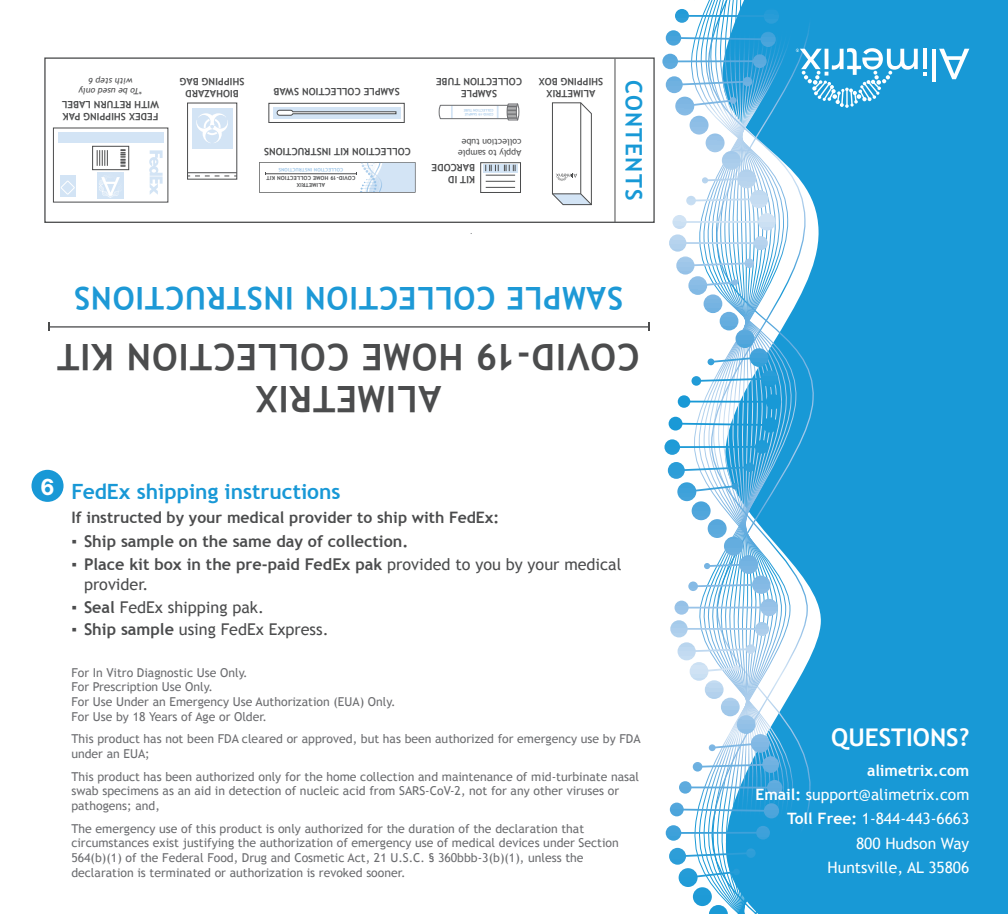
<style>
.page{position:relative;width:1008px;height:914px;background:#fff}
.page>*{position:absolute;margin:0;border:0;box-sizing:border-box;transform-origin:0 0}
.t1{font:700 36.57px/41.8px "Trebuchet MS";letter-spacing:.025em;color:#4b4c4d;text-align:center}
.t2{font:700 31.32px "Trebuchet MS";letter-spacing:.025em;color:#1d99d6}
.t3{font:700 24.32px "Trebuchet MS";color:#fff}
.t4{font:700 22.75px "Calvert MT Std";color:#fff}
.t5{font:700 22.57px "Trebuchet MS";letter-spacing:.05em;color:#1899d6}
.steps{font:700 21px "Trebuchet MS";color:#1898d6}
.t6{font:16.1px/19.4px "Trebuchet MS";color:#4b4c4d}
.t7{font:700 16.1px "Trebuchet MS";color:#4b4c4d}
.basic{font:700 15.75px "Trebuchet MS";color:#4b4c4d}
.t8{font:15.58px/24.3px "Trebuchet MS";color:#fff;text-align:right}
.fine_print__s{font:12.25px/14.7px "Trebuchet MS";color:#6c6d70}
.t9{font:700 9.97px/12.1px "Trebuchet MS";color:#4b4c4d;text-align:center}
.t10{font:8.75px/10.5px "Trebuchet MS";color:#4b4c4d}
.t11{font:italic 8.75px/10.5px "Trebuchet MS";color:#4b4c4d;text-align:center}
.t12{font:700 5.6px/6.3px "Trebuchet MS";letter-spacing:.025em;color:#4b4c4d;text-align:center}
.t13{font:700 4.73px "Trebuchet MS";letter-spacing:.025em;color:#97c2e7}
.t14{font:700 3.5px/4.2px "Trebuchet MS";color:#a7caea}
.s1{font-weight:400}
.s2{font-weight:700}
</style>
<div class="page">
<div style="left:823px;top:0;width:185px;height:914px;background:#1899d6"></div>
<div style="left:817px;top:0;width:6px;height:914px;background:#1899d6"></div>
<svg style="left:772px;top:0;width:45px;height:914px"></svg>
<div style="left:762px;top:756px;width:17px;height:16px;background:#71b2e1;border-radius:8px"></div>
<div style="left:767px;top:780px;width:15px;height:15px;background:#5eabde;border-radius:8px"></div>
<div style="left:764px;top:803px;width:15px;height:15px;background:#4da5db;border-radius:8px"></div>
<svg style="left:666px;top:825px;width:15px;height:15px"></svg>
<div style="left:764px;top:8px;width:15px;height:16px;background:#289cd7;border-radius:8px"></div>
<svg style="left:761px;top:32px;width:15px;height:15px"></svg>
<svg style="left:758px;top:213px;width:18px;height:17px"></svg>
<svg style="left:666px;top:76px;width:17px;height:17px"></svg>
<svg style="left:662px;top:54px;width:16px;height:15px"></svg>
<svg style="left:666px;top:30px;width:15px;height:16px"></svg>
<div style="left:761px;top:370px;width:17px;height:17px;background:#249cd7;border-radius:8px"></div>
<div style="left:766px;top:394px;width:15px;height:15px;background:#1899d6;border-radius:8px"></div>
<div style="left:763px;top:417px;width:15px;height:15px;background:#1999d6;border-radius:8px"></div>
<svg style="left:760px;top:598px;width:18px;height:18px"></svg>
<svg style="left:664px;top:439px;width:16px;height:16px"></svg>
<svg style="left:669px;top:0;width:103px;height:914px"></svg>
<svg style="left:682px;top:606px;width:87px;height:2px"></svg>
<svg style="left:939px;top:49px;width:30px;height:30px"></svg>
<hr style="left:932px;top:49px;width:4px;height:32px;background:#fff">
<svg style="left:796px;top:48px;width:131px;height:60px"></svg>
<hr style="left:49px;top:326px;width:600px;height:1px;background:#4b4c4d">
<svg style="left:438px;top:103px;width:82px;height:18px"></svg>
<svg style="left:552px;top:102px;width:40px;height:104px"></svg>
<div style="left:192px;top:108px;width:41px;height:40px;background:#d3e4f5"></div>
<div style="left:187px;top:103px;width:50px;height:77px;border:1px solid #4b4c4d"></div>
<svg style="left:196px;top:113px;width:32px;height:30px"></svg>
<hr style="left:188px;top:172px;width:49px;height:1px;background:#4b4c4d">
<svg style="left:188px;top:175px;width:49px;height:1px"></svg>
<div style="left:269px;top:103px;width:136px;height:20px;border:1px solid #4b4c4d"></div>
<div style="left:273px;top:107px;width:127px;height:12px;background:#d3e4f5"></div>
<svg style="left:276px;top:109px;width:121px;height:7px"></svg>
<div style="left:58px;top:132px;width:105px;height:11px;background:#d3e4f5"></div>
<div style="left:92px;top:146px;width:37px;height:24px;border:1px solid #4b4c4d"></div>
<svg style="left:121px;top:149px;width:5px;height:18px"></svg>
<svg style="left:97px;top:150px;width:11px;height:16px"></svg>
<svg style="left:149px;top:150px;width:14px;height:45px"></svg>
<div style="left:97px;top:172px;width:27px;height:27px;background:#d3e4f5"></div>
<svg style="left:99px;top:177px;width:21px;height:21px"></svg>
<div style="left:60px;top:175px;width:15px;height:21px;background:#d3e4f5"></div>
<div style="left:61px;top:181px;width:14px;height:13px;border:1px solid #fff;border-radius:6px"></div>
<div style="left:483px;top:164px;width:35px;height:8px;background:#d3e4f5"></div>
<div style="left:480px;top:162px;width:41px;height:31px;border:1px solid #4b4c4d"></div>
<svg style="left:485px;top:165px;width:31px;height:23px"></svg>
<div style="left:44px;top:57px;width:611px;height:166px;border:1px solid #4b4c4d"></div>
<hr style="left:615px;top:59px;width:1px;height:163px;background:#4b4c4d">
<svg style="left:259px;top:162px;width:156px;height:31px"></svg>
<div style="left:32px;top:470px;width:32px;height:32px;background:#1898d6;border-radius:50%"></div>
<p class="t11" style="left:142px;top:97px;width:65px;rotate:-180deg">*To be used only with step 6</p>
<p class="t9" style="left:159px;top:122px;width:99px;text-align:left;rotate:-180deg">FEDEX SHIPPING PAK<br>WITH RETURN LABEL</p>
<p class="t9" style="left:245px;top:99px;width:66px;rotate:-180deg">BIOHAZARD<br>SHIPPING BAG</p>
<p class="t9" style="left:400px;top:98px;width:128px;rotate:-180deg">SAMPLE COLLECTION SWAB</p>
<p class="t9" style="left:411px;top:158px;width:148px;rotate:-180deg">COLLECTION KIT INSTRUCTIONS</p>
<p class="t12" style="left:355px;top:188px;width:91px;rotate:-180deg">ALIMETRIX<br>COVID-19 HOME COLLECTION KIT</p>
<p class="t13" style="left:343px;top:172px;width:66px;rotate:-180deg">COLLECTION INSTRUCTIONS</p>
<p class="t9" style="left:603px;top:99px;width:66px;rotate:-180deg">ALIMETRIX<br>SHIPPING BOX</p>
<p class="t9" style="left:522px;top:99px;width:88px;rotate:-180deg">SAMPLE<br>COLLECTION TUBE</p>
<p class="t5" style="left:648px;top:80px;width:121px;rotate:90deg">CONTENTS</p>
<p class="t14" style="left:494px;top:116px;width:31px;rotate:-180deg">COVID-19 SAMPLE<br>COLLECTION TUBE</p>
<p class="t10" style="left:521px;top:158px;width:65px;rotate:-180deg">Apply to sample collection tube</p>
<p class="t9" style="left:475px;top:185px;width:45px;text-align:left;rotate:-180deg">KIT ID<br>BARCODE</p>
<p class="t2" style="left:623px;top:318px;width:550px;rotate:-180deg">SAMPLE COLLECTION INSTRUCTIONS</p>
<p class="t1" style="left:640px;top:419px;width:584px;rotate:-180deg">ALIMETRIX<br>COVID-19 HOME COLLECTION KIT</p>
<p class="t4" style="left:41px;top:472px;width:15px">6</p>
<p class="steps" style="left:71px;top:478px;width:271px">FedEx shipping instructions</p>
<p class="basic" style="left:71px;top:507px;width:430px">If instructed by your medical provider to ship with FedEx:</p>
<p class="t7" style="left:71px;top:531px;width:339px"><span class="s1">▪</span> Ship sample on the same day of collection.</p>
<p class="t6" style="left:84px;top:555px;width:539px;text-indent:-13px">▪ <span class="s2">Place kit box in the pre-paid FedEx pak</span> provided to you by your medical provider.</p>
<p class="t6" style="left:71px;top:597px;width:194px">▪ <span class="s2">Seal</span> FedEx shipping pak.</p>
<p class="t6" style="left:71px;top:620px;width:259px">▪ <span class="s2">Ship sample</span> using FedEx Express.</p>
<p class="fine_print__s" style="left:71px;top:665px;width:326px">For In Vitro Diagnostic Use Only.<br>For Prescription Use Only.<br>For Use Under an Emergency Use Authorization (EUA) Only.<br>For Use by 18 Years of Age or Older.</p>
<p class="fine_print__s" style="left:71px;top:731px;width:571px">This product has not been FDA cleared or approved, but has been authorized for emergency use by FDA under an EUA;</p>
<p class="fine_print__s" style="left:71px;top:769px;width:569px">This product has been authorized only for the home collection and maintenance of mid-turbinate nasal swab specimens as an aid in detection of nucleic acid from SARS-CoV-2, not for any other viruses or pathogens; and,</p>
<p class="fine_print__s" style="left:71px;top:821px;width:549px">The emergency use of this product is only authorized for the duration of the declaration that circumstances exist justifying the authorization of emergency use of medical devices under Section 564(b)(1) of the Federal Food, Drug and Cosmetic Act, 21 U.S.C. § 360bbb-3(b)(1), unless the declaration is terminated or authorization is revoked sooner.</p>
<p class="t3" style="left:831px;top:722px;width:140px">QUESTIONS?</p>
<p class="t8" style="left:756px;top:758px;width:215px"><span class="s2">alimetrix.com<br>Email:</span> support@alimetrix.com<br><span class="s2">Toll Free:</span> 1-844-443-6663<br>800 Hudson Way<br>Huntsville, AL 35806</p>
</div>
